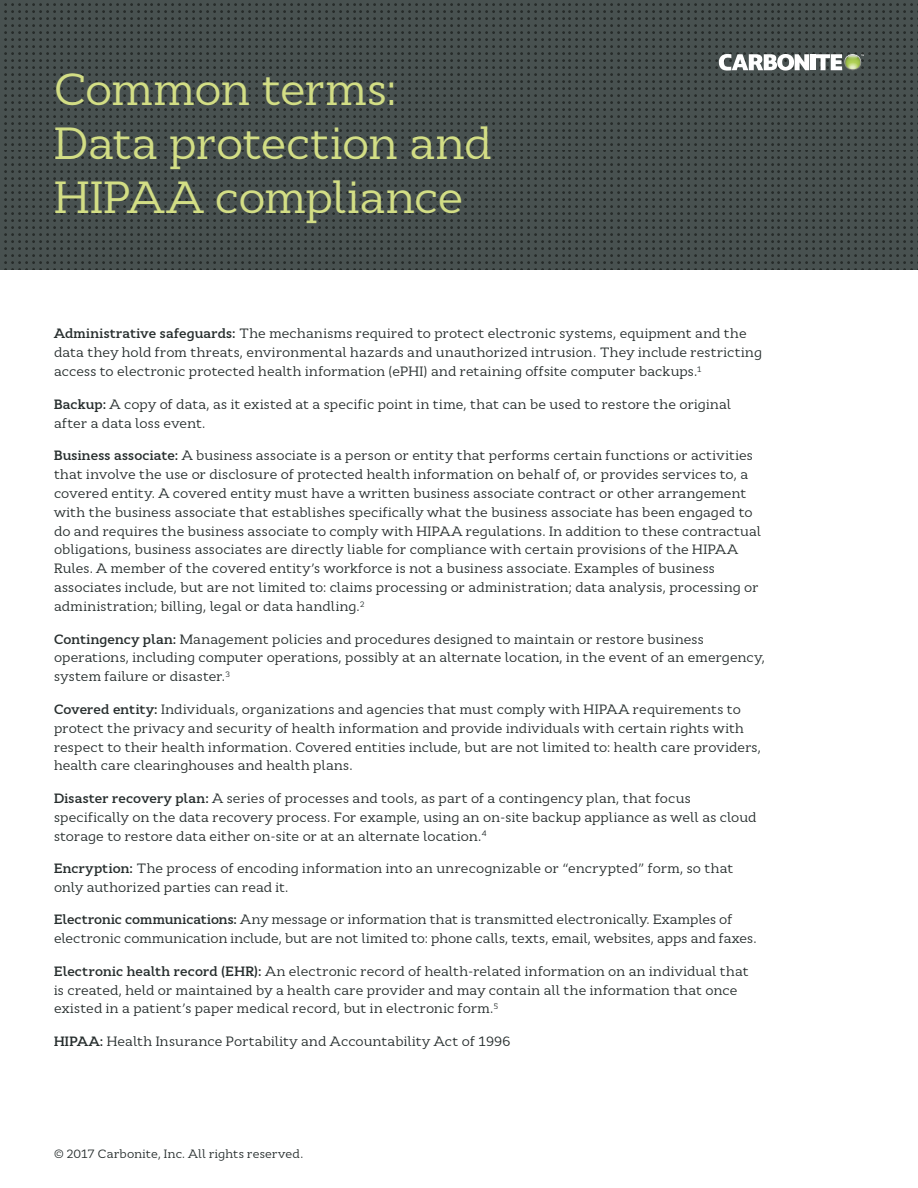
<style>
.page{position:relative;width:918px;height:1188px;background:#fff}
.page>*{position:absolute;margin:0;border:0;box-sizing:border-box;transform-origin:0 0}
.t1{font:45px/54px "Cyntho Slab Pro";letter-spacing:-.015em;color:#d3de85}
.Body{font:13.5px/18.9px "Cyntho Slab Pro";letter-spacing:.01em;color:#262d2d}
.t2{font:12px "Cyntho Slab Pro";letter-spacing:.015em;color:#262d2d}
.s1{font-weight:600}
</style>
<div class="page">
<svg style="left:0;top:0;width:146px;height:151px;background:#434c4b"></svg>
<svg style="left:146px;top:0;width:209px;height:151px;background:#3f4746"></svg>
<svg style="left:355px;top:0;width:209px;height:151px;background:#3f4746"></svg>
<svg style="left:564px;top:0;width:209px;height:151px;background:#3f4746"></svg>
<svg style="left:773px;top:0;width:145px;height:151px;background:#444c4b"></svg>
<svg style="left:0;top:151px;width:146px;height:119px;background:#434c4b"></svg>
<svg style="left:146px;top:151px;width:209px;height:119px;background:#434c4b"></svg>
<svg style="left:355px;top:151px;width:209px;height:119px;background:#434c4b"></svg>
<svg style="left:564px;top:151px;width:209px;height:119px;background:#434c4b"></svg>
<svg style="left:773px;top:151px;width:145px;height:119px;background:#434c4b"></svg>
<div style="left:810px;top:54px;width:5px;height:16px;background:#fff"></div>
<svg style="left:719px;top:54px;width:90px;height:17px"></svg>
<svg style="left:816px;top:54px;width:48px;height:17px"></svg>
<h1 class="t1" style="left:54px;top:63px;width:440px">Common terms:<br>Data protection and<br>HIPAA compliance</h1>
<p class="Body" style="left:54px;top:324px;width:709px"><span class="s1">Administrative safeguards:</span> The mechanisms required to protect electronic systems, equipment and the data they hold from threats, environmental hazards and unauthorized intrusion. They include restricting access to electronic protected health information (ePHI) and retaining offsite computer backups.<sup>1</sup></p>
<p class="Body" style="left:54px;top:395px;width:679px"><span class="s1">Backup:</span> A copy of data, as it existed at a specific point in time, that can be used to restore the original after a data loss event.</p>
<p class="Body" style="left:54px;top:446px;width:709px"><span class="s1">Business associate:</span> A business associate is a person or entity that performs certain functions or activities that involve the use or disclosure of protected health information on behalf of, or provides services to, a covered entity. A covered entity must have a written business associate contract or other arrangement with the business associate that establishes specifically what the business associate has been engaged to do and requires the business associate to comply with HIPAA regulations. In addition to these contractual obligations, business associates are directly liable for compliance with certain provisions of the HIPAA Rules. A member of the covered entity’s workforce is not a business associate. Examples of business associates include, but are not limited to: claims processing or administration; data analysis, processing or administration; billing, legal or data handling.<sup>2</sup></p>
<p class="Body" style="left:54px;top:629px;width:712px"><span class="s1">Contingency plan:</span> Management policies and procedures designed to maintain or restore business operations, including computer operations, possibly at an alternate location, in the event of an emergency, system failure or disaster.<sup>3</sup></p>
<p class="Body" style="left:54px;top:700px;width:709px"><span class="s1">Covered entity:</span> Individuals, organizations and agencies that must comply with HIPAA requirements to protect the privacy and security of health information and provide individuals with certain rights with respect to their health information. Covered entities include, but are not limited to: health care providers, health care clearinghouses and health plans.</p>
<p class="Body" style="left:54px;top:789px;width:704px"><span class="s1">Disaster recovery plan:</span> A series of processes and tools, as part of a contingency plan, that focus specifically on the data recovery process. For example, using an on-site backup appliance as well as cloud storage to restore data either on-site or at an alternate location.<sup>4</sup></p>
<p class="Body" style="left:54px;top:859px;width:681px"><span class="s1">Encryption:</span> The process of encoding information into an unrecognizable or “encrypted” form, so that only authorized parties can read it.</p>
<p class="Body" style="left:54px;top:910px;width:704px"><span class="s1">Electronic communications:</span> Any message or information that is transmitted electronically. Examples of electronic communication include, but are not limited to: phone calls, texts, email, websites, apps and faxes.</p>
<p class="Body" style="left:54px;top:962px;width:696px"><span class="s1">Electronic health record (EHR):</span> An electronic record of health-related information on an individual that is created, held or maintained by a health care provider and may contain all the information that once existed in a patient’s paper medical record, but in electronic form.<sup>5</sup></p>
<p class="Body" style="left:54px;top:1032px;width:458px"><span class="s1">HIPAA:</span> Health Insurance Portability and Accountability Act of 1996</p>
<p class="t2" style="left:54px;top:1146px;width:251px">© 2017 Carbonite, Inc. All rights reserved.</p>
</div>
